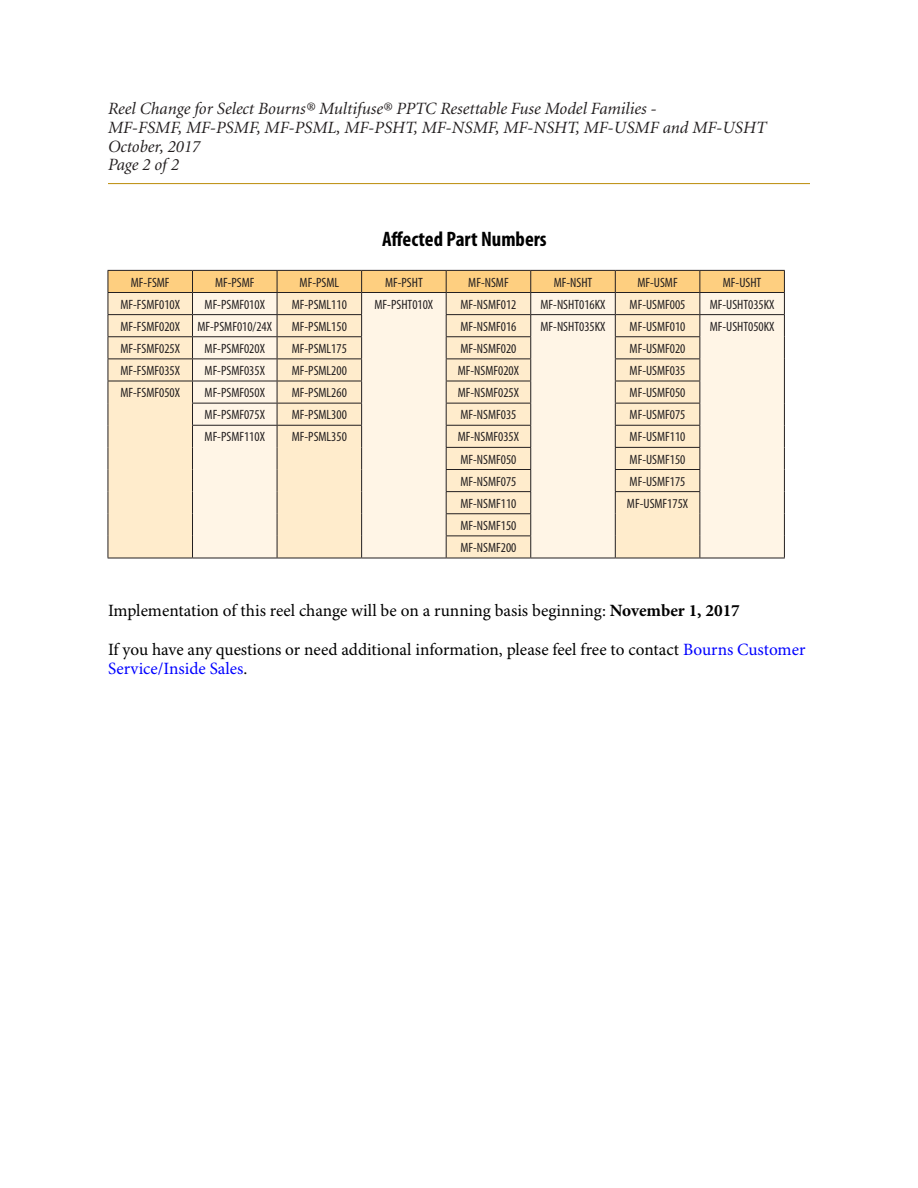
<style>
.page{position:relative;width:918px;height:1188px;background:#fff}
.page>*{position:absolute;margin:0;border:0;box-sizing:border-box;transform-origin:0 0}
.t1{font:700 condensed 21px "Myriad Pro";color:#000}
.t2{font:17.25px/19.5px "Minion Pro";color:#000}
.t3{font:italic 17.25px "Minion";color:#231f20}
.t4{font:condensed 13.5px "Myriad Pro";color:#231f20}
.s1{font-weight:700}
.s2{color:#00f}
</style>
<div class="page">
<svg style="left:108px;top:270px;width:677px;height:288px"></svg>
<hr style="left:108px;top:558px;width:85px;height:1px;background:#231f20">
<hr style="left:193px;top:558px;width:84px;height:1px;background:#231f20">
<hr style="left:277px;top:558px;width:85px;height:1px;background:#231f20">
<hr style="left:362px;top:558px;width:84px;height:1px;background:#231f20">
<hr style="left:446px;top:558px;width:85px;height:1px;background:#231f20">
<hr style="left:531px;top:558px;width:84px;height:1px;background:#231f20">
<hr style="left:615px;top:558px;width:85px;height:1px;background:#231f20">
<hr style="left:700px;top:558px;width:85px;height:1px;background:#231f20">
<hr style="left:108px;top:183px;width:702px;height:1px;background:#bb8c07">
<p class="t3" style="left:108px;top:100px;width:550px">Reel Change for Select Bourns® Multifuse® PPTC Resettable Fuse Model Families -</p>
<p class="t3" style="left:108px;top:119px;width:660px">MF-FSMF, MF-PSMF, MF-PSML, MF-PSHT, MF-NSMF, MF-NSHT, MF-USMF and MF-USHT</p>
<p class="t3" style="left:108px;top:138px;width:94px">October, 2017</p>
<p class="t3" style="left:108px;top:156px;width:73px">Page 2 of 2</p>
<p class="t1" style="left:382px;top:228px;width:166px">Affected Part Numbers</p>
<p class="t4" style="left:131px;top:274px;width:40px">MF-FSMF</p>
<p class="t4" style="left:215px;top:274px;width:41px">MF-PSMF</p>
<p class="t4" style="left:300px;top:274px;width:41px">MF-PSML</p>
<p class="t4" style="left:385px;top:274px;width:39px">MF-PSHT</p>
<p class="t4" style="left:468px;top:274px;width:42px">MF-NSMF</p>
<p class="t4" style="left:554px;top:274px;width:40px">MF-NSHT</p>
<p class="t4" style="left:637px;top:274px;width:42px">MF-USMF</p>
<p class="t4" style="left:723px;top:274px;width:40px">MF-USHT</p>
<p class="t4" style="left:120px;top:296px;width:61px">MF-FSMF010X</p>
<p class="t4" style="left:205px;top:296px;width:62px">MF-PSMF010X</p>
<p class="t4" style="left:292px;top:296px;width:57px">MF-PSML110</p>
<p class="t4" style="left:375px;top:296px;width:60px">MF-PSHT010X</p>
<p class="t4" style="left:460px;top:296px;width:57px">MF-NSMF012</p>
<p class="t4" style="left:541px;top:296px;width:67px">MF-NSHT016KX</p>
<p class="t4" style="left:630px;top:296px;width:57px">MF-USMF005</p>
<p class="t4" style="left:710px;top:296px;width:66px">MF-USHT035KX</p>
<p class="t4" style="left:120px;top:318px;width:61px">MF-FSMF020X</p>
<p class="t4" style="left:197px;top:318px;width:76px">MF-PSMF010/24X</p>
<p class="t4" style="left:292px;top:318px;width:57px">MF-PSML150</p>
<p class="t4" style="left:460px;top:318px;width:57px">MF-NSMF016</p>
<p class="t4" style="left:541px;top:318px;width:67px">MF-NSHT035KX</p>
<p class="t4" style="left:630px;top:318px;width:57px">MF-USMF010</p>
<p class="t4" style="left:710px;top:318px;width:66px">MF-USHT050KX</p>
<p class="t4" style="left:120px;top:340px;width:61px">MF-FSMF025X</p>
<p class="t4" style="left:205px;top:340px;width:62px">MF-PSMF020X</p>
<p class="t4" style="left:292px;top:340px;width:57px">MF-PSML175</p>
<p class="t4" style="left:460px;top:340px;width:57px">MF-NSMF020</p>
<p class="t4" style="left:630px;top:340px;width:57px">MF-USMF020</p>
<p class="t4" style="left:120px;top:362px;width:61px">MF-FSMF035X</p>
<p class="t4" style="left:205px;top:362px;width:62px">MF-PSMF035X</p>
<p class="t4" style="left:292px;top:362px;width:57px">MF-PSML200</p>
<p class="t4" style="left:458px;top:362px;width:63px">MF-NSMF020X</p>
<p class="t4" style="left:630px;top:362px;width:57px">MF-USMF035</p>
<p class="t4" style="left:120px;top:385px;width:61px">MF-FSMF050X</p>
<p class="t4" style="left:205px;top:385px;width:62px">MF-PSMF050X</p>
<p class="t4" style="left:292px;top:385px;width:57px">MF-PSML260</p>
<p class="t4" style="left:458px;top:385px;width:63px">MF-NSMF025X</p>
<p class="t4" style="left:630px;top:385px;width:57px">MF-USMF050</p>
<p class="t4" style="left:205px;top:407px;width:62px">MF-PSMF075X</p>
<p class="t4" style="left:292px;top:407px;width:57px">MF-PSML300</p>
<p class="t4" style="left:460px;top:407px;width:57px">MF-NSMF035</p>
<p class="t4" style="left:630px;top:407px;width:57px">MF-USMF075</p>
<p class="t4" style="left:205px;top:429px;width:62px">MF-PSMF110X</p>
<p class="t4" style="left:292px;top:429px;width:57px">MF-PSML350</p>
<p class="t4" style="left:458px;top:429px;width:63px">MF-NSMF035X</p>
<p class="t4" style="left:630px;top:429px;width:57px">MF-USMF110</p>
<p class="t4" style="left:460px;top:451px;width:57px">MF-NSMF050</p>
<p class="t4" style="left:630px;top:451px;width:57px">MF-USMF150</p>
<p class="t4" style="left:460px;top:473px;width:57px">MF-NSMF075</p>
<p class="t4" style="left:630px;top:473px;width:57px">MF-USMF175</p>
<p class="t4" style="left:460px;top:495px;width:57px">MF-NSMF110</p>
<p class="t4" style="left:627px;top:495px;width:63px">MF-USMF175X</p>
<p class="t4" style="left:460px;top:517px;width:57px">MF-NSMF150</p>
<p class="t4" style="left:460px;top:539px;width:57px">MF-NSMF200</p>
<p class="t2" style="left:108px;top:601px;width:633px">Implementation of this reel change will be on a running basis beginning: <span class="s1">November 1, 2017</span></p>
<p class="t2" style="left:108px;top:640px;width:699px">If you have any questions or need additional information, please feel free to contact <span class="s2">Bourns Customer<br>Service/Inside Sales</span>.</p>
</div>
